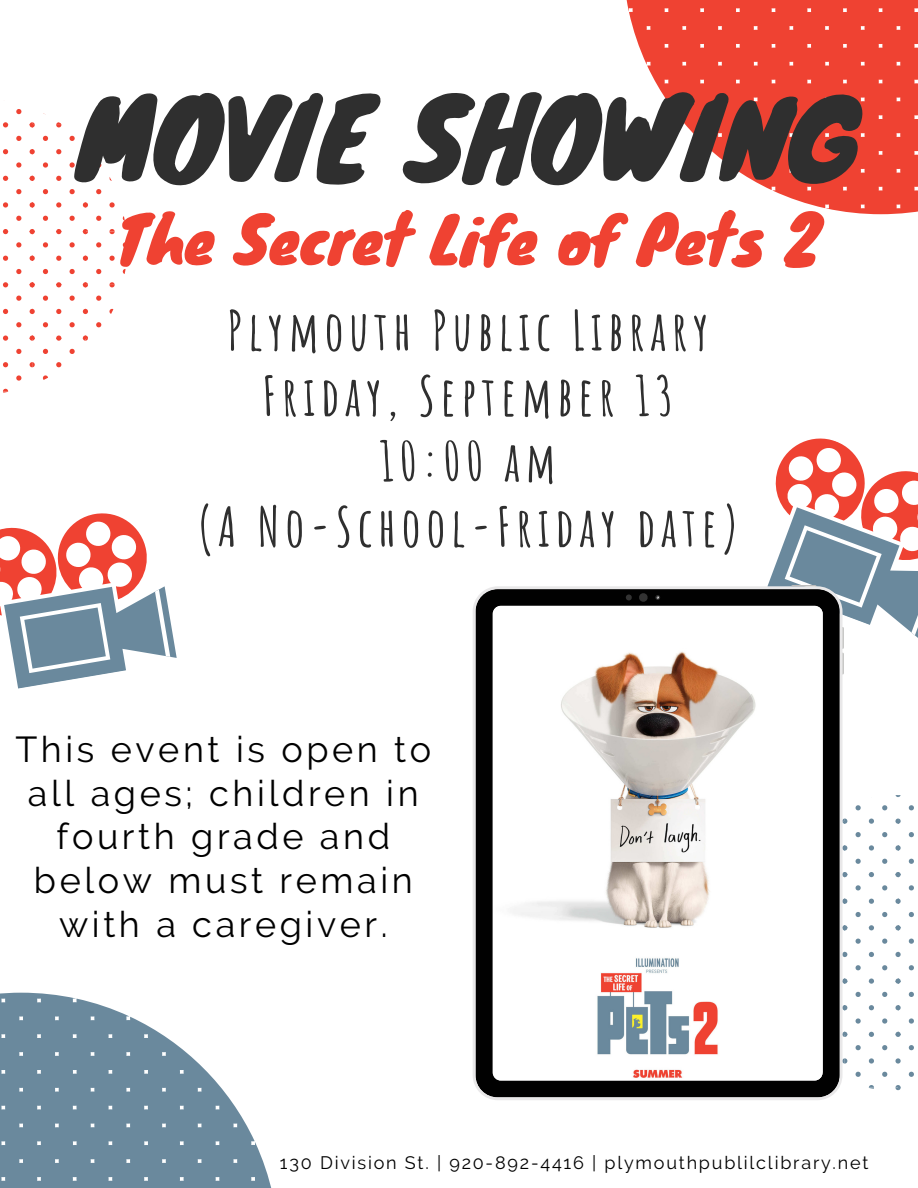
<style>
.page{position:relative;width:918px;height:1188px;background:#fff}
.page>*{position:absolute;margin:0;border:0;box-sizing:border-box;transform-origin:0 0}
.t1{font:108px "Knewave";color:#2f2f2f}
.t2{font:63px "Knewave";color:#ef4232}
.t3{font:700 54px/65.4px "Amatic SC";letter-spacing:.1em;color:#2f2f2f;text-align:center}
.t4{font:36px/43.8px "Raleway";letter-spacing:.1em;color:#000;text-align:center}
.t5{font:18px "Raleway";letter-spacing:.1em;color:#000}
</style>
<div class="page">
<svg style="left:96px;top:162px;width:5px;height:6px"></svg>
<svg style="left:109px;top:202px;width:6px;height:6px"></svg>
<svg style="left:96px;top:216px;width:5px;height:5px"></svg>
<svg style="left:96px;top:189px;width:5px;height:5px"></svg>
<svg style="left:109px;top:256px;width:6px;height:5px"></svg>
<svg style="left:96px;top:269px;width:5px;height:5px"></svg>
<svg style="left:123px;top:269px;width:3px;height:5px"></svg>
<svg style="left:96px;top:242px;width:5px;height:5px"></svg>
<svg style="left:123px;top:242px;width:4px;height:5px"></svg>
<svg style="left:109px;top:229px;width:6px;height:5px"></svg>
<svg style="left:109px;top:309px;width:5px;height:5px"></svg>
<svg style="left:96px;top:322px;width:5px;height:5px"></svg>
<svg style="left:96px;top:296px;width:5px;height:5px"></svg>
<svg style="left:109px;top:282px;width:6px;height:5px"></svg>
<svg style="left:83px;top:149px;width:5px;height:5px"></svg>
<svg style="left:56px;top:149px;width:5px;height:5px"></svg>
<svg style="left:43px;top:162px;width:5px;height:6px"></svg>
<svg style="left:70px;top:162px;width:5px;height:6px"></svg>
<svg style="left:43px;top:136px;width:5px;height:5px"></svg>
<svg style="left:70px;top:136px;width:5px;height:5px"></svg>
<svg style="left:56px;top:122px;width:5px;height:5px"></svg>
<svg style="left:83px;top:202px;width:5px;height:6px"></svg>
<svg style="left:56px;top:202px;width:5px;height:6px"></svg>
<svg style="left:43px;top:216px;width:5px;height:5px"></svg>
<svg style="left:70px;top:216px;width:5px;height:5px"></svg>
<svg style="left:43px;top:189px;width:5px;height:5px"></svg>
<svg style="left:70px;top:189px;width:5px;height:5px"></svg>
<svg style="left:83px;top:176px;width:5px;height:5px"></svg>
<svg style="left:56px;top:176px;width:5px;height:5px"></svg>
<svg style="left:83px;top:256px;width:5px;height:5px"></svg>
<svg style="left:56px;top:256px;width:5px;height:5px"></svg>
<svg style="left:43px;top:269px;width:5px;height:5px"></svg>
<svg style="left:70px;top:269px;width:5px;height:5px"></svg>
<svg style="left:43px;top:242px;width:5px;height:5px"></svg>
<svg style="left:70px;top:242px;width:5px;height:5px"></svg>
<svg style="left:83px;top:229px;width:5px;height:5px"></svg>
<svg style="left:56px;top:229px;width:5px;height:5px"></svg>
<svg style="left:83px;top:309px;width:5px;height:5px"></svg>
<svg style="left:56px;top:309px;width:5px;height:5px"></svg>
<svg style="left:43px;top:322px;width:5px;height:5px"></svg>
<svg style="left:70px;top:322px;width:5px;height:5px"></svg>
<svg style="left:43px;top:296px;width:5px;height:5px"></svg>
<svg style="left:70px;top:296px;width:5px;height:5px"></svg>
<svg style="left:83px;top:282px;width:5px;height:5px"></svg>
<svg style="left:56px;top:282px;width:5px;height:5px"></svg>
<svg style="left:56px;top:362px;width:5px;height:5px"></svg>
<svg style="left:43px;top:375px;width:5px;height:5px"></svg>
<svg style="left:43px;top:349px;width:5px;height:5px"></svg>
<svg style="left:70px;top:349px;width:5px;height:5px"></svg>
<svg style="left:83px;top:336px;width:5px;height:5px"></svg>
<svg style="left:56px;top:336px;width:5px;height:5px"></svg>
<svg style="left:16px;top:109px;width:5px;height:5px"></svg>
<svg style="left:30px;top:149px;width:5px;height:5px"></svg>
<svg style="left:3px;top:149px;width:5px;height:5px"></svg>
<svg style="left:16px;top:162px;width:5px;height:6px"></svg>
<svg style="left:16px;top:136px;width:5px;height:5px"></svg>
<svg style="left:30px;top:122px;width:5px;height:5px"></svg>
<svg style="left:3px;top:122px;width:5px;height:5px"></svg>
<svg style="left:30px;top:202px;width:5px;height:6px"></svg>
<svg style="left:3px;top:202px;width:5px;height:6px"></svg>
<svg style="left:16px;top:216px;width:5px;height:5px"></svg>
<svg style="left:16px;top:189px;width:5px;height:5px"></svg>
<svg style="left:30px;top:176px;width:5px;height:5px"></svg>
<svg style="left:3px;top:176px;width:5px;height:5px"></svg>
<svg style="left:30px;top:256px;width:5px;height:5px"></svg>
<svg style="left:3px;top:256px;width:5px;height:5px"></svg>
<svg style="left:16px;top:269px;width:5px;height:5px"></svg>
<svg style="left:16px;top:242px;width:5px;height:5px"></svg>
<svg style="left:30px;top:229px;width:5px;height:5px"></svg>
<svg style="left:3px;top:229px;width:5px;height:5px"></svg>
<svg style="left:30px;top:309px;width:5px;height:5px"></svg>
<svg style="left:3px;top:309px;width:5px;height:5px"></svg>
<svg style="left:16px;top:322px;width:5px;height:5px"></svg>
<svg style="left:16px;top:296px;width:5px;height:5px"></svg>
<svg style="left:30px;top:282px;width:5px;height:5px"></svg>
<svg style="left:3px;top:282px;width:5px;height:5px"></svg>
<svg style="left:30px;top:362px;width:5px;height:5px"></svg>
<svg style="left:3px;top:362px;width:5px;height:5px"></svg>
<svg style="left:16px;top:375px;width:5px;height:6px"></svg>
<svg style="left:16px;top:349px;width:5px;height:5px"></svg>
<svg style="left:30px;top:336px;width:5px;height:5px"></svg>
<svg style="left:3px;top:336px;width:5px;height:5px"></svg>
<svg style="left:3px;top:389px;width:5px;height:4px"></svg>
<svg style="left:0;top:993px;width:272px;height:195px;fill:#6a899d"></svg>
<svg style="left:626px;top:0;width:292px;height:214px;fill:#ef4232"></svg>
<svg style="left:909px;top:805px;width:5px;height:5px"></svg>
<svg style="left:909px;top:859px;width:5px;height:5px"></svg>
<svg style="left:909px;top:832px;width:5px;height:5px"></svg>
<svg style="left:909px;top:912px;width:5px;height:5px"></svg>
<svg style="left:909px;top:885px;width:5px;height:5px"></svg>
<svg style="left:909px;top:965px;width:5px;height:5px"></svg>
<svg style="left:909px;top:939px;width:5px;height:5px"></svg>
<svg style="left:909px;top:1018px;width:5px;height:6px"></svg>
<svg style="left:909px;top:992px;width:5px;height:5px"></svg>
<svg style="left:909px;top:1072px;width:5px;height:5px"></svg>
<svg style="left:909px;top:1045px;width:5px;height:5px"></svg>
<svg style="left:856px;top:805px;width:5px;height:5px"></svg>
<svg style="left:882px;top:805px;width:5px;height:5px"></svg>
<svg style="left:895px;top:845px;width:6px;height:6px"></svg>
<svg style="left:869px;top:845px;width:5px;height:6px"></svg>
<svg style="left:856px;top:859px;width:5px;height:5px"></svg>
<svg style="left:882px;top:859px;width:5px;height:5px"></svg>
<svg style="left:856px;top:832px;width:5px;height:5px"></svg>
<svg style="left:882px;top:832px;width:5px;height:5px"></svg>
<svg style="left:895px;top:819px;width:6px;height:5px"></svg>
<svg style="left:869px;top:819px;width:5px;height:5px"></svg>
<svg style="left:895px;top:899px;width:6px;height:5px"></svg>
<svg style="left:869px;top:899px;width:5px;height:5px"></svg>
<svg style="left:856px;top:912px;width:5px;height:5px"></svg>
<svg style="left:882px;top:912px;width:5px;height:5px"></svg>
<svg style="left:856px;top:885px;width:5px;height:5px"></svg>
<svg style="left:882px;top:885px;width:5px;height:5px"></svg>
<svg style="left:895px;top:872px;width:6px;height:5px"></svg>
<svg style="left:869px;top:872px;width:5px;height:5px"></svg>
<svg style="left:895px;top:952px;width:6px;height:5px"></svg>
<svg style="left:869px;top:952px;width:5px;height:5px"></svg>
<svg style="left:856px;top:965px;width:5px;height:5px"></svg>
<svg style="left:882px;top:965px;width:5px;height:5px"></svg>
<svg style="left:856px;top:939px;width:5px;height:5px"></svg>
<svg style="left:882px;top:939px;width:5px;height:5px"></svg>
<svg style="left:895px;top:925px;width:6px;height:5px"></svg>
<svg style="left:869px;top:925px;width:5px;height:5px"></svg>
<svg style="left:895px;top:1005px;width:6px;height:5px"></svg>
<svg style="left:869px;top:1005px;width:5px;height:5px"></svg>
<svg style="left:856px;top:1018px;width:5px;height:6px"></svg>
<svg style="left:882px;top:1018px;width:5px;height:6px"></svg>
<svg style="left:856px;top:992px;width:5px;height:5px"></svg>
<svg style="left:882px;top:992px;width:5px;height:5px"></svg>
<svg style="left:895px;top:979px;width:6px;height:5px"></svg>
<svg style="left:869px;top:979px;width:5px;height:5px"></svg>
<svg style="left:895px;top:1058px;width:6px;height:6px"></svg>
<svg style="left:869px;top:1058px;width:5px;height:6px"></svg>
<svg style="left:856px;top:1072px;width:5px;height:5px"></svg>
<svg style="left:882px;top:1072px;width:5px;height:5px"></svg>
<svg style="left:856px;top:1045px;width:5px;height:5px"></svg>
<svg style="left:882px;top:1045px;width:5px;height:5px"></svg>
<svg style="left:895px;top:1032px;width:6px;height:5px"></svg>
<svg style="left:869px;top:1032px;width:5px;height:5px"></svg>
<svg style="left:895px;top:1085px;width:6px;height:5px"></svg>
<svg style="left:869px;top:1085px;width:5px;height:4px"></svg>
<svg style="left:843px;top:845px;width:4px;height:6px"></svg>
<svg style="left:843px;top:819px;width:4px;height:5px"></svg>
<svg style="left:843px;top:899px;width:4px;height:5px"></svg>
<svg style="left:843px;top:872px;width:4px;height:5px"></svg>
<svg style="left:843px;top:952px;width:4px;height:5px"></svg>
<svg style="left:843px;top:925px;width:4px;height:5px"></svg>
<svg style="left:843px;top:1005px;width:4px;height:5px"></svg>
<svg style="left:843px;top:979px;width:4px;height:5px"></svg>
<svg style="left:843px;top:1058px;width:4px;height:6px"></svg>
<svg style="left:843px;top:1032px;width:4px;height:5px"></svg>
<svg style="left:0;top:513px;width:177px;height:176px"></svg>
<svg style="left:155px;top:590px;width:15px;height:68px"></svg>
<svg style="left:473px;top:586px;width:370px;height:514px;background:#2c2c2c"></svg>
<img style="left:493px;top:606px;width:330px;height:474px;border-radius:8px">
<svg style="left:626px;top:594px;width:6px;height:6px"></svg>
<svg style="left:639px;top:593px;width:9px;height:9px"></svg>
<svg style="left:655px;top:595px;width:5px;height:5px"></svg>
<svg style="left:764px;top:438px;width:154px;height:236px"></svg>
<h1 class="t1" style="left:77px;top:51px;width:783px">MOVIE SHOWING</h1>
<h2 class="t2" style="left:116px;top:188px;width:705px">The Secret Life of Pets 2</h2>
<h3 class="t3" style="left:197px;top:297px;width:544px">Plymouth Public Library<br>Friday, September 13<br>10:00 am<br>(A No-School-Friday date)</h3>
<p class="t4" style="left:15px;top:727px;width:417px">This event is open to all ages; children in fourth grade and below must remain with a caregiver.</p>
<p class="t5" style="left:280px;top:1152px;width:590px">130 Division St. | 920-892-4416 | plymouthpublilclibrary.net</p>
</div>
